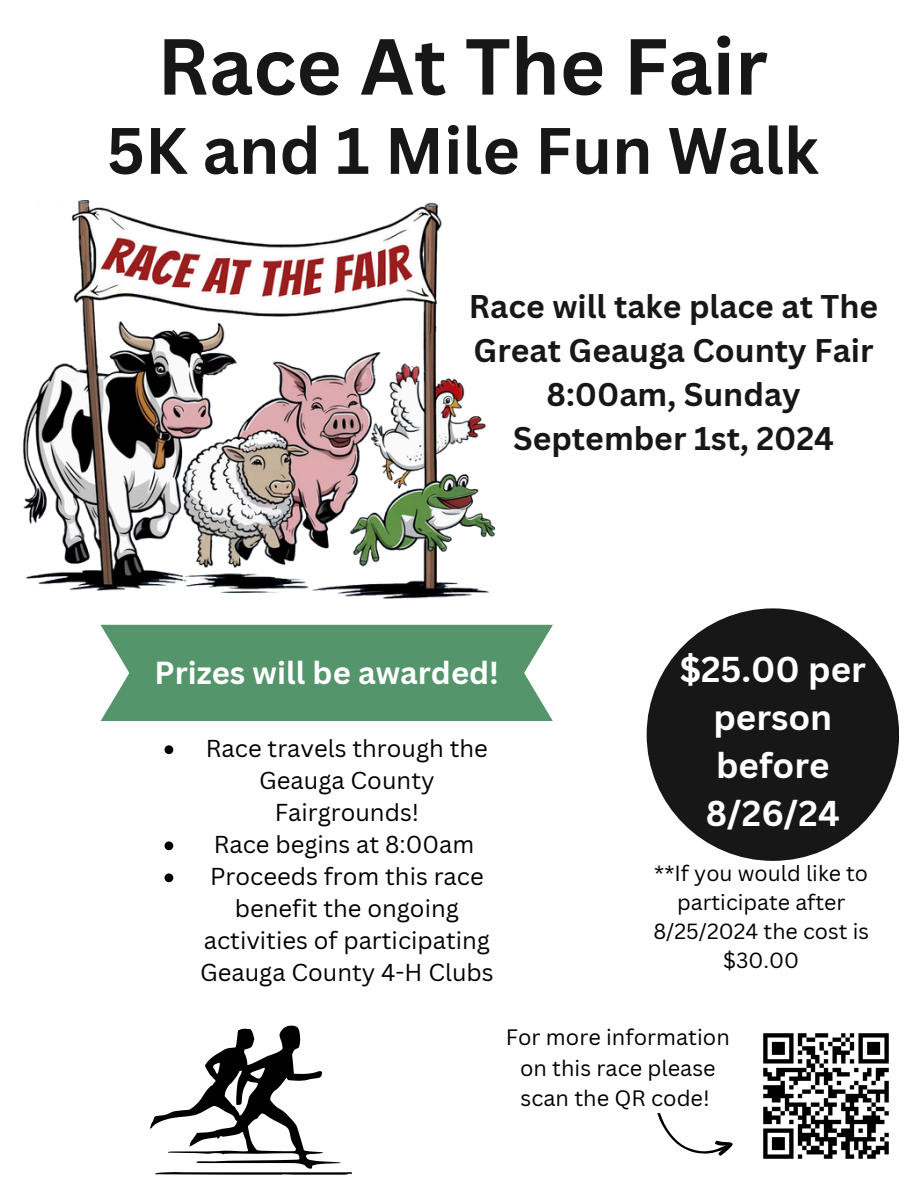
<style>
.page{position:relative;width:918px;height:1188px;background:#fff}
.page>*{position:absolute;margin:0;border:0;box-sizing:border-box;transform-origin:0 0}
.t1{font:700 77.7px "Canva Sans";color:#171717}
.t2{font:700 64.2px "Canva Sans";color:#171717}
.t3{font:700 34.95px/48px "Canva Sans";color:#fff;text-align:center}
.t4{font:700 31.95px/43.8px "Canva Sans";color:#171717;text-align:center}
.t5{font:700 31.05px "Canva Sans";color:#fff}
.t6{font:23.85px/32.1px "Canva Sans";color:#000;text-align:center}
.t7{font:21.75px/30.3px "Canva Sans";color:#000;text-align:center}
.t8{font:21.3px/29.1px "Canva Sans";color:#000;text-align:center}
</style>
<div class="page">
<div style="left:647px;top:608px;width:252px;height:253px;background:#171717;border-radius:50%"></div>
<svg style="left:657px;top:1113px;width:76px;height:43px"></svg>
<svg style="left:101px;top:625px;width:452px;height:96px;background:#629d77"></svg>
<svg style="left:150px;top:1025px;width:201px;height:150px"></svg>
<img style="left:23px;top:200px;width:485px;height:449px">
<svg style="left:165px;top:745px;width:8px;height:9px"></svg>
<svg style="left:165px;top:841px;width:8px;height:9px"></svg>
<svg style="left:165px;top:873px;width:8px;height:9px"></svg>
<svg style="left:763px;top:1033px;width:126px;height:126px"></svg>
<p class="t1" style="left:157px;top:12px;width:612px">Race At The Fair</p>
<p class="t2" style="left:107px;top:105px;width:714px">5K and 1 Mile Fun Walk</p>
<h3 class="t4" style="left:469px;top:284px;width:411px">Race will take place at The<br>Great Geauga County Fair<br>8:00am, Sunday<br>September 1st, 2024</h3>
<h1 class="t5" style="left:154px;top:651px;width:346px">Prizes will be awarded!</h1>
<p class="t6" style="left:206px;top:732px;width:284px">Race travels through the<br>Geauga County<br>Fairgrounds!</p>
<p class="t6" style="left:214px;top:828px;width:262px">Race begins at 8:00am</p>
<p class="t6" style="left:200px;top:860px;width:295px">Proceeds from this race benefit the ongoing activities of participating<br>Geauga County 4-H Clubs</p>
<h4 class="t3" style="left:680px;top:644px;width:188px">$25.00 per person before<br>8/26/24</h4>
<p class="t8" style="left:653px;top:858px;width:217px">**If you would like to participate after<br>8/25/2024 the cost is $30.00</p>
<h3 class="t7" style="left:506px;top:1022px;width:225px">For more information on this race please scan the QR code!</h3>
</div>
